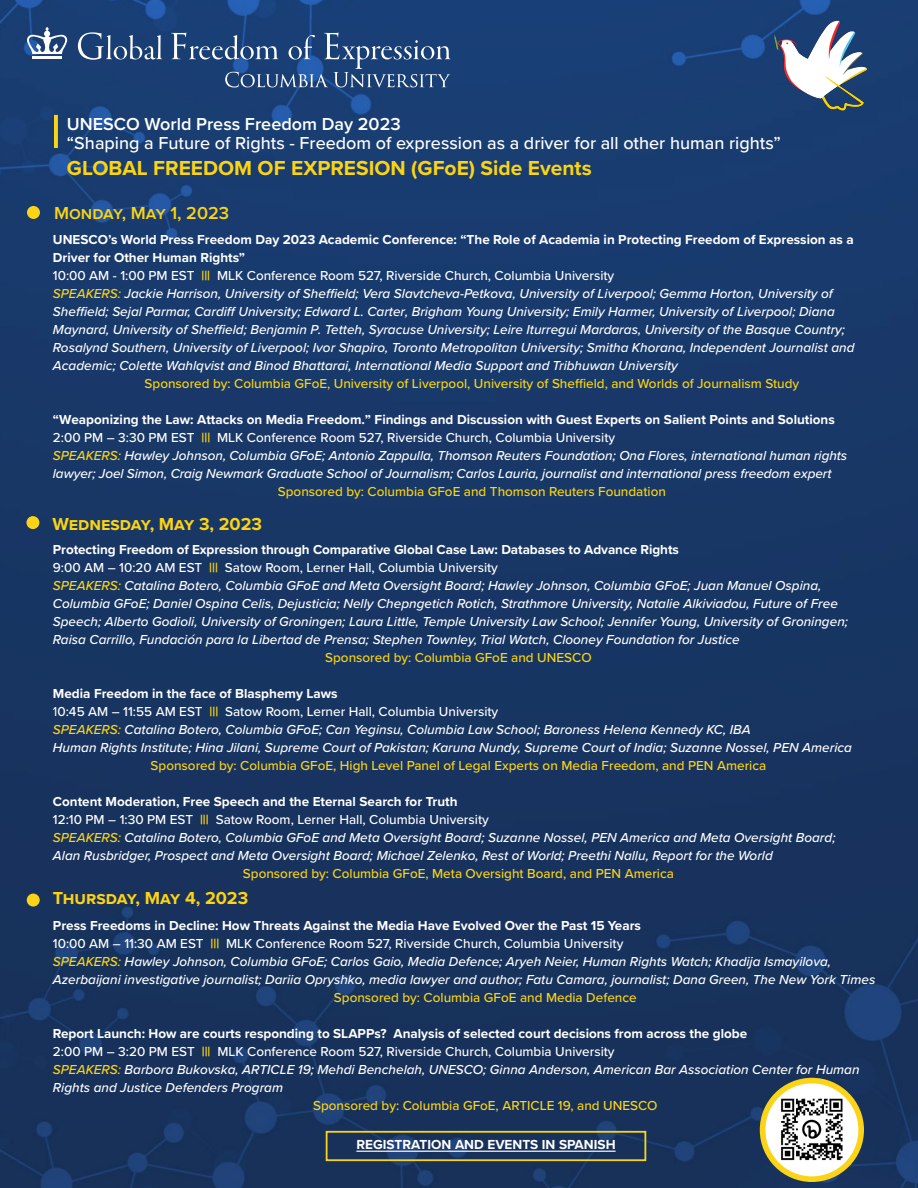
<style>
.page{position:relative;width:918px;height:1188px;background:#fff}
.page>*{position:absolute;margin:0;border:0;box-sizing:border-box;transform-origin:0 0}
.t1{font:700 21px "Proxima Nova";color:#fcd413}
.t2{font:500 18px "Proxima Nova";color:#fff}
.t3{font:700 18px "Proxima Nova";color:#fcd413}
.t4{font:600 18px "Proxima Nova";color:#fff}
.t5{font:600 18px "Proxima Nova";color:#fcd413}
.t6{font:700 13.65px "Proxima Nova";color:#fff}
.t7{font:italic 500 13.5px/18px "Proxima Nova";color:#fff}
.t8{font:700 13.5px "Proxima Nova";color:#fff}
.t9{font:500 13.5px "Proxima Nova";color:#fff}
.t10{font:500 13.5px "Proxima Nova";color:#fcd413}
.t11{font:500 13.5px "Proxima Nova";color:#fcd40e}
.s1{font-weight:700;color:#fcd40e}
.s2{color:#fcd413}
.s3{font-weight:400}
.s4{font-weight:700;font-style:normal}
.s5{font-style:normal}
.s6{font-weight:700;font-style:normal;color:#fcd40e}
</style>
<div class="page">
<img style="left:0;top:0;width:918px;height:1188px">
<img style="left:759px;top:15px;width:119px;height:111px">
<svg style="left:78px;top:32px;width:84px;height:28px;background:#486590"></svg>
<svg style="left:171px;top:33px;width:279px;height:54px;background:#365889"></svg>
<svg style="left:27px;top:27px;width:43px;height:27px"></svg>
<hr style="left:32px;top:56px;width:30px;height:3px;background:#fff">
<svg style="left:54px;top:115px;width:4px;height:33px"></svg>
<div style="left:27px;top:206px;width:13px;height:13px;background:#fcd417;border-radius:50%"></div>
<div style="left:27px;top:894px;width:13px;height:13px;background:#fcd417;border-radius:50%"></div>
<div style="left:760px;top:1078px;width:104px;height:104px;background:#fcd417;border-radius:50%"></div>
<div style="left:765px;top:1083px;width:93px;height:93px;background:#fff;border-radius:50%"></div>
<img style="left:781px;top:1098px;width:62px;height:63px">
<div style="left:26px;top:516px;width:13px;height:13px;background:#fcd417;border-radius:50%"></div>
<div style="left:326px;top:1131px;width:320px;height:30px;border:2px solid #fcd417"></div>
<hr style="left:356px;top:1151px;width:260px;height:1px;background:#fff">
<p class="t4" style="left:67px;top:110px;width:335px">UNESCO World Press Freedom Day 2023</p>
<p class="t2" style="left:67px;top:130px;width:715px">“Shaping a Future of Rights - Freedom of expression as a driver for all other human rights”</p>
<p class="t1" style="left:67px;top:153px;width:526px">GLOBAL FREEDOM OF EXPRESION (GFoE) Side Events</p>
<p class="t5" style="left:54px;top:200px;width:177px">Monday, May 1, 2023</p>
<p class="t8" style="left:53px;top:229px;width:802px">UNESCO’s World Press Freedom Day 2023 Academic Conference: “The Role of Academia in Protecting Freedom of Expression as a</p>
<p class="t8" style="left:53px;top:247px;width:194px">Driver for Other Human Rights”</p>
<p class="t9" style="left:53px;top:265px;width:563px">10:00 AM - 1:00 PM EST <span class="s1">|||</span> MLK Conference Room 527, Riverside Church, Columbia University</p>
<p class="t7" style="left:53px;top:284px;width:781px"><span class="s2">SPEAKERS:</span> Jackie Harrison, University of Sheffield; Vera Slavtcheva-Petkova, University of Liverpool; Gemma Horton, University of</p>
<p class="t7" style="left:53px;top:302px;width:784px">Sheffield; Sejal Parmar, Cardiff University; Edward L. Carter, Brigham Young University; Emily Harmer, University of Liverpool; Diana</p>
<p class="t7" style="left:53px;top:320px;width:794px">Maynard, University of Sheffield; Benjamin P. Tetteh, Syracuse University; Leire Iturregui Mardaras, University of the Basque Country;</p>
<p class="t7" style="left:53px;top:338px;width:803px">Rosalynd Southern, University of Liverpool; Ivor Shapiro, Toronto Metropolitan University; Smitha Khorana, Independent Journalist and</p>
<p class="t7" style="left:53px;top:356px;width:627px">Academic; Colette Wahlqvist and Binod Bhattarai, International Media Support and Tribhuwan University</p>
<p class="t11" style="left:145px;top:373px;width:656px">Sponsored by: Columbia GFoE, University of Liverpool, University of Sheffield, and Worlds of Journalism Study</p>
<p class="t8" style="left:53px;top:409px;width:784px">“Weaponizing the Law: Attacks on Media Freedom.” Findings and Discussion with Guest Experts on Salient Points and Solutions</p>
<p class="t9" style="left:53px;top:427px;width:564px">2:00 PM – 3:30 PM EST <span class="s1">|||</span> MLK Conference Room 527, Riverside Church, Columbia University</p>
<p class="t7" style="left:53px;top:446px;width:796px"><span class="s2">SPEAKERS:</span> Hawley Johnson, Columbia GFoE; Antonio Zappulla, Thomson Reuters Foundation; Ona Flores, international human rights</p>
<p class="t7" style="left:53px;top:464px;width:780px">lawyer; Joel Simon, Craig Newmark Graduate School of Journalism; Carlos Lauria, journalist and international press freedom expert</p>
<p class="t11" style="left:278px;top:481px;width:390px">Sponsored by: Columbia GFoE and Thomson Reuters Foundation</p>
<p class="t3" style="left:52px;top:510px;width:211px">Wednesday, May 3, 2023</p>
<p class="t8" style="left:53px;top:539px;width:628px">Protecting Freedom of Expression through Comparative Global Case Law: Databases to Advance Rights</p>
<p class="t9" style="left:53px;top:557px;width:447px">9:00 AM – 10:20 AM EST <span class="s1">|||</span> Satow Room, Lerner Hall, Columbia University</p>
<p class="t7" style="left:53px;top:576px;width:770px"><span class="s2">SPEAKERS:</span> Catalina Botero, Columbia GFoE and Meta Oversight Board; Hawley Johnson, Columbia GFoE; Juan Manuel Ospina,</p>
<p class="t7" style="left:53px;top:594px;width:786px">Columbia GFoE; Daniel Ospina Celis, Dejusticia; Nelly Chepngetich Rotich, Strathmore University, Natalie Alkiviadou, Future of Free</p>
<p class="t7" style="left:53px;top:612px;width:797px">Speech; Alberto Godioli, University of Groningen; Laura Little, Temple University Law School; Jennifer Young, University of Groningen;</p>
<p class="t7" style="left:53px;top:630px;width:688px">Raisa Carrillo, Fundación para la Libertad de Prensa; Stephen Townley, Trial Watch, Clooney Foundation for Justice</p>
<p class="t11" style="left:325px;top:647px;width:268px">Sponsored by: Columbia GFoE and UNESCO</p>
<p class="t8" style="left:53px;top:683px;width:286px">Media Freedom in the face of Blasphemy Laws</p>
<p class="t9" style="left:53px;top:701px;width:447px"><span class="s3">1</span>0:45 AM – 11:55 AM EST <span class="s1">|||</span> Satow Room, Lerner Hall, Columbia University</p>
<p class="t7" style="left:53px;top:720px;width:699px"><span class="s2">SPEAKERS:</span> Catalina Botero, Columbia GFoE; Can Yeginsu, Columbia Law School; Baroness Helena Kennedy KC, IBA</p>
<p class="t7" style="left:53px;top:738px;width:801px">Human Rights Institute; Hina Jilani, Supreme Court of Pakistan; Karuna Nundy, Supreme Court of India; Suzanne Nossel, PEN America</p>
<p class="t10" style="left:151px;top:755px;width:617px">Sponsored by: Columbia GFoE, High Level Panel of Legal Experts on Media Freedom, and PEN America</p>
<p class="t8" style="left:53px;top:791px;width:406px">Content Moderation, Free Speech and the Eternal Search for Truth</p>
<p class="t9" style="left:53px;top:809px;width:437px">12:10 PM – 1:30 PM EST <span class="s1">|||</span> Satow Room, Lerner Hall, Columbia University</p>
<p class="t7" style="left:53px;top:828px;width:784px"><span class="s2">SPEAKERS:</span> Catalina Botero, Columbia GFoE and Meta Oversight Board; Suzanne Nossel, PEN America and Meta Oversight Board;</p>
<p class="t7" style="left:53px;top:846px;width:721px">Alan Rusbridger, Prospect and Meta Oversight Board; Michael Zelenko, Rest of World; Preethi Nallu, Report for the World</p>
<p class="t10" style="left:243px;top:863px;width:433px">Sponsored by: Columbia GFoE, Meta Oversight Board, and PEN America</p>
<p class="t3" style="left:53px;top:885px;width:197px">Thursday, May 4, 2023</p>
<p class="t8" style="left:53px;top:916px;width:590px">Press Freedoms in Decline: How Threats Against the Media Have Evolved Over the Past 15 Years</p>
<p class="t9" style="left:53px;top:934px;width:572px">10:00 AM – 11:30 AM EST <span class="s1">|||</span> MLK Conference Room 527, Riverside Church, Columbia University</p>
<p class="t7" style="left:53px;top:952px;width:780px"><span class="s2">SPEAKERS:</span> Hawley Johnson, Columbia GFoE; Carlos Gaio, Media Defence; Aryeh Neier, Human Rights Watch; Khadija Ismayilova,</p>
<p class="t7" style="left:53px;top:970px;width:824px">Azerbaijani investigative journalist; Dariia Opryshko, media lawyer and author; Fatu Camara, journalist; Dana Green, The New York Times</p>
<p class="t10" style="left:334px;top:988px;width:304px">Sponsored by: Columbia GFoE and Media Defence</p>
<p class="t7" style="left:53px;top:1024px;width:808px"><span class="s4">Report Launch: How are courts responding to SLAPPs? Analysis of selected court decisions from across the globe<br></span><span class="s5">2:00 PM – 3:20 PM EST</span> <span class="s6">|||</span> <span class="s5">MLK Conference Room 527, Riverside Church, Columbia University<br></span><span class="s2">SPEAKERS:</span> Barbora Bukovska, ARTICLE 19; Mehdi Benchelah, UNESCO; Ginna Anderson, American Bar Association Center for Human Rights and Justice Defenders Program</p>
<p class="t10" style="left:313px;top:1096px;width:346px">Sponsored by: Columbia GFoE, ARTICLE 19, and UNESCO</p>
<p class="t6" style="left:356px;top:1135px;width:261px">REGISTRATION AND EVENTS IN SPANISH</p>
</div>
